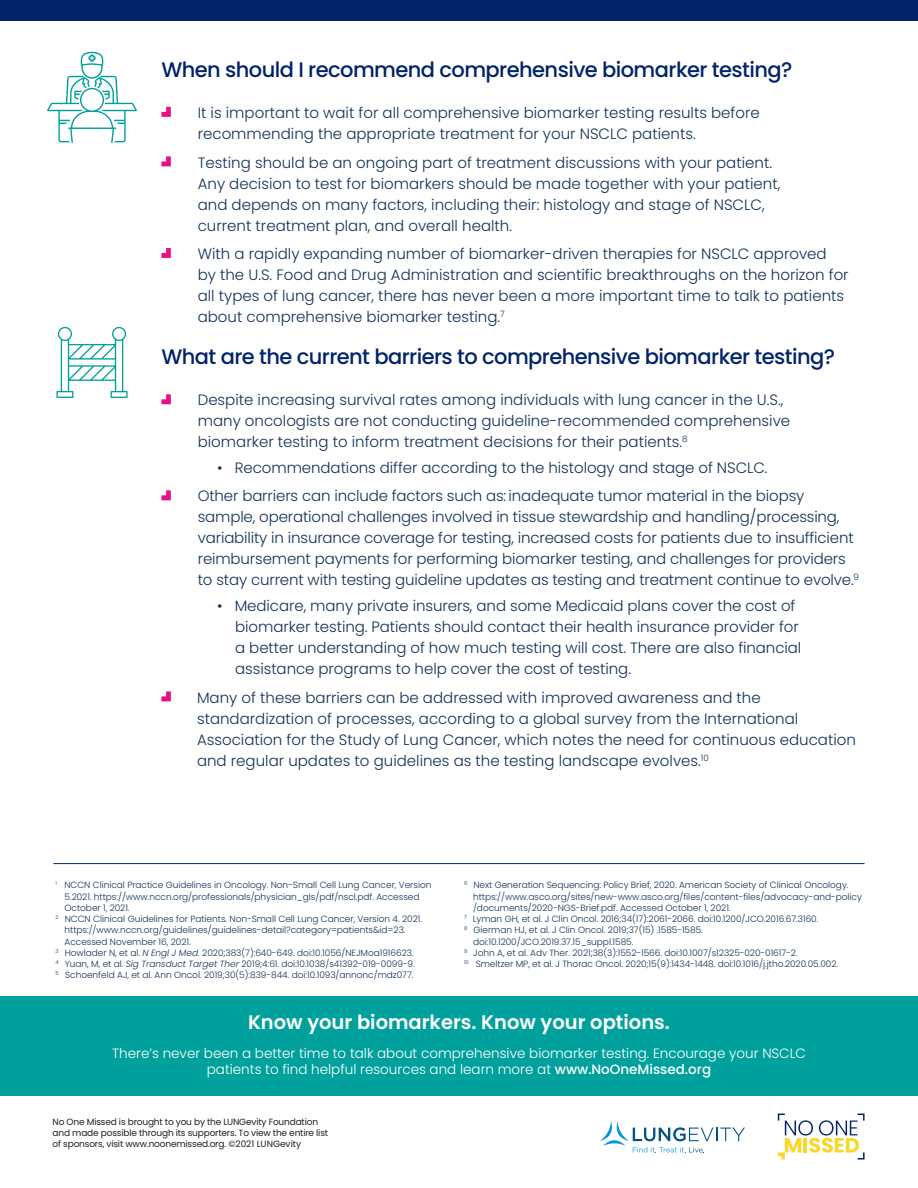
<style>
.page{position:relative;width:918px;height:1188px;background:#fff}
.page>*{position:absolute;margin:0;border:0;box-sizing:border-box;transform-origin:0 0}
.t1{font:500 21px "Poppins";letter-spacing:-.025em;color:#002369}
.t2{font:600 19.5px "Poppins";color:#fff}
.t3{font:300 15px/21px "Poppins";color:#133156}
.t4{font:300 13.5px/16.2px "Poppins";color:#fff;text-align:center}
.t5{font:300 9px "Poppins";letter-spacing:-.005em;color:#133156}
.t6{font:9px/10.8px "Poppins";letter-spacing:-.02em;color:#221e1f}
.s1{font-style:italic}
.s2{font-weight:500}
</style>
<div class="page">
<hr style="left:53px;top:863px;width:812px;height:1px;background:#002369">
<div style="left:0;top:997px;width:918px;height:99px;background:#00a19c"></div>
<svg style="left:600px;top:1121px;width:145px;height:32px"></svg>
<svg style="left:778px;top:1114px;width:87px;height:46px"></svg>
<div style="left:0;top:0;width:918px;height:21px;background:#002369"></div>
<svg style="left:161px;top:156px;width:10px;height:10px"></svg>
<svg style="left:161px;top:107px;width:10px;height:10px"></svg>
<svg style="left:161px;top:248px;width:10px;height:10px"></svg>
<svg style="left:161px;top:691px;width:10px;height:10px"></svg>
<svg style="left:161px;top:394px;width:10px;height:10px"></svg>
<svg style="left:161px;top:490px;width:10px;height:10px"></svg>
<svg style="left:47px;top:52px;width:90px;height:91px"></svg>
<svg style="left:56px;top:327px;width:72px;height:71px"></svg>
<h1 class="t1" style="left:161px;top:57px;width:633px">When should I recommend comprehensive biomarker testing?</h1>
<p class="t3" style="left:198px;top:102px;width:564px">It is important to wait for all comprehensive biomarker testing results before recommending the appropriate treatment for your NSCLC patients.</p>
<p class="t3" style="left:198px;top:152px;width:584px">Testing should be an ongoing part of treatment discussions with your patient.<br>Any decision to test for biomarkers should be made together with your patient, and depends on many factors, including their: histology and stage of NSCLC, current treatment plan, and overall health.</p>
<p class="t3" style="left:198px;top:243px;width:653px">With a rapidly expanding number of biomarker-driven therapies for NSCLC approved by the U.S. Food and Drug Administration and scientific breakthroughs on the horizon for all types of lung cancer, there has never been a more important time to talk to patients about comprehensive biomarker testing.<sup>7</sup></p>
<h1 class="t1" style="left:161px;top:345px;width:675px">What are the current barriers to comprehensive biomarker testing?</h1>
<p class="t3" style="left:198px;top:390px;width:594px">Despite increasing survival rates among individuals with lung cancer in the U.S., many oncologists are not conducting guideline-recommended comprehensive biomarker testing to inform treatment decisions for their patients.<sup>8</sup></p>
<p class="t3" style="left:198px;top:453px;width:608px;line-height:28.5px;text-indent:20px">• Recommendations differ according to the histology and stage of NSCLC.<br>Other barriers can include factors such as: inadequate tumor material in the biopsy</p>
<p class="t3" style="left:198px;top:507px;width:663px">sample, operational challenges involved in tissue stewardship and handling/processing, variability in insurance coverage for testing, increased costs for patients due to insufficient reimbursement payments for performing biomarker testing, and challenges for providers to stay current with testing guideline updates as testing and treatment continue to evolve.<sup>9</sup></p>
<p class="t3" style="left:235px;top:595px;width:568px;text-indent:-18px">• Medicare, many private insurers, and some Medicaid plans cover the cost of biomarker testing. Patients should contact their health insurance provider for a better understanding of how much testing will cost. There are also financial assistance programs to help cover the cost of testing.</p>
<p class="t3" style="left:197px;top:687px;width:660px">Many of these barriers can be addressed with improved awareness and the standardization of processes, according to a global survey from the International Association for the Study of Lung Cancer, which notes the need for continuous education and regular updates to guidelines as the testing landscape evolves.<sup>10</sup></p>
<p class="t5" style="left:56px;top:880px;width:377px"><sup>1</sup> NCCN Clinical Practice Guidelines in Oncology. Non-Small Cell Lung Cancer, Version</p>
<p class="t5" style="left:65px;top:891px;width:356px">5.2021. https://www.nccn.org/professionals/physician_gls/pdf/nscl.pdf. Accessed</p>
<p class="t5" style="left:65px;top:902px;width:67px">October 1, 2021.</p>
<p class="t5" style="left:56px;top:914px;width:368px"><sup>2</sup> NCCN Clinical Guidelines for Patients. Non-Small Cell Lung Cancer, Version 4. 2021.</p>
<p class="t5" style="left:65px;top:925px;width:342px">https://www.nccn.org/guidelines/guidelines-detail?category=patients&amp;id=23.</p>
<p class="t5" style="left:65px;top:936px;width:128px">Accessed November 16, 2021.</p>
<p class="t5" style="left:56px;top:947px;width:360px"><sup>3</sup> Howlader N, et al. <span class="s1">N Engl J Med.</span> 2020;383(7):640-649. doi:10.1056/NEJMoa1916623.</p>
<p class="t5" style="left:56px;top:959px;width:361px"><sup>4</sup> Yuan, M, et al. <span class="s1">Sig Transduct Target Ther</span> 2019;4:61. doi:10.1038/s41392-019-0099-9.</p>
<p class="t5" style="left:56px;top:970px;width:359px"><sup>5</sup> Schoenfeld AJ, et al. Ann Oncol. 2019;30(5):839-844. doi:10.1093/annonc/mdz077.</p>
<p class="t5" style="left:464px;top:880px;width:386px"><sup>6</sup> Next Generation Sequencing: Policy Brief, 2020. American Society of Clinical Oncology.</p>
<p class="t5" style="left:473px;top:891px;width:390px">https://www.asco.org/sites/new-www.asco.org/files/content-files/advocacy-and-policy</p>
<p class="t5" style="left:473px;top:902px;width:259px">/documents/2020-NGS-Brief.pdf. Accessed October 1, 2021.</p>
<p class="t5" style="left:464px;top:914px;width:356px"><sup>7</sup> Lyman GH, et al. J Clin Oncol. 2016;34(17):2061-2066. doi:10.1200/JCO.2016.67.3160.</p>
<p class="t5" style="left:464px;top:925px;width:240px"><sup>8</sup> Gierman HJ, et al. J Clin Oncol. 2019;37(15) .1585-1585.</p>
<p class="t5" style="left:473px;top:936px;width:162px">doi:10.1200/JCO.2019.37.15_suppl.1585.</p>
<p class="t5" style="left:464px;top:947px;width:335px"><sup>9</sup> John A, et al. Adv Ther. 2021;38(3):1552-1566. doi:10.1007/s12325-020-01617-2.</p>
<p class="t5" style="left:464px;top:959px;width:376px"><sup>10</sup> Smeltzer MP, et al. J Thorac Oncol. 2020;15(9):1434-1448. doi:10.1016/j.jtho.2020.05.002.</p>
<h2 class="t2" style="left:248px;top:1011px;width:423px">Know your biomarkers. Know your options.</h2>
<p class="t4" style="left:112px;top:1045px;width:695px">There’s never been a better time to talk about comprehensive biomarker testing. Encourage your NSCLC patients to find helpful resources and learn more at <span class="s2">www.NoOneMissed.org</span></p>
<p class="t6" style="left:53px;top:1117px;width:277px">No One Missed is brought to you by the LUNGevity Foundation and made possible through its supporters. To view the entire list of sponsors, visit www.noonemissed.org. ©2021 LUNGevity</p>
</div>
